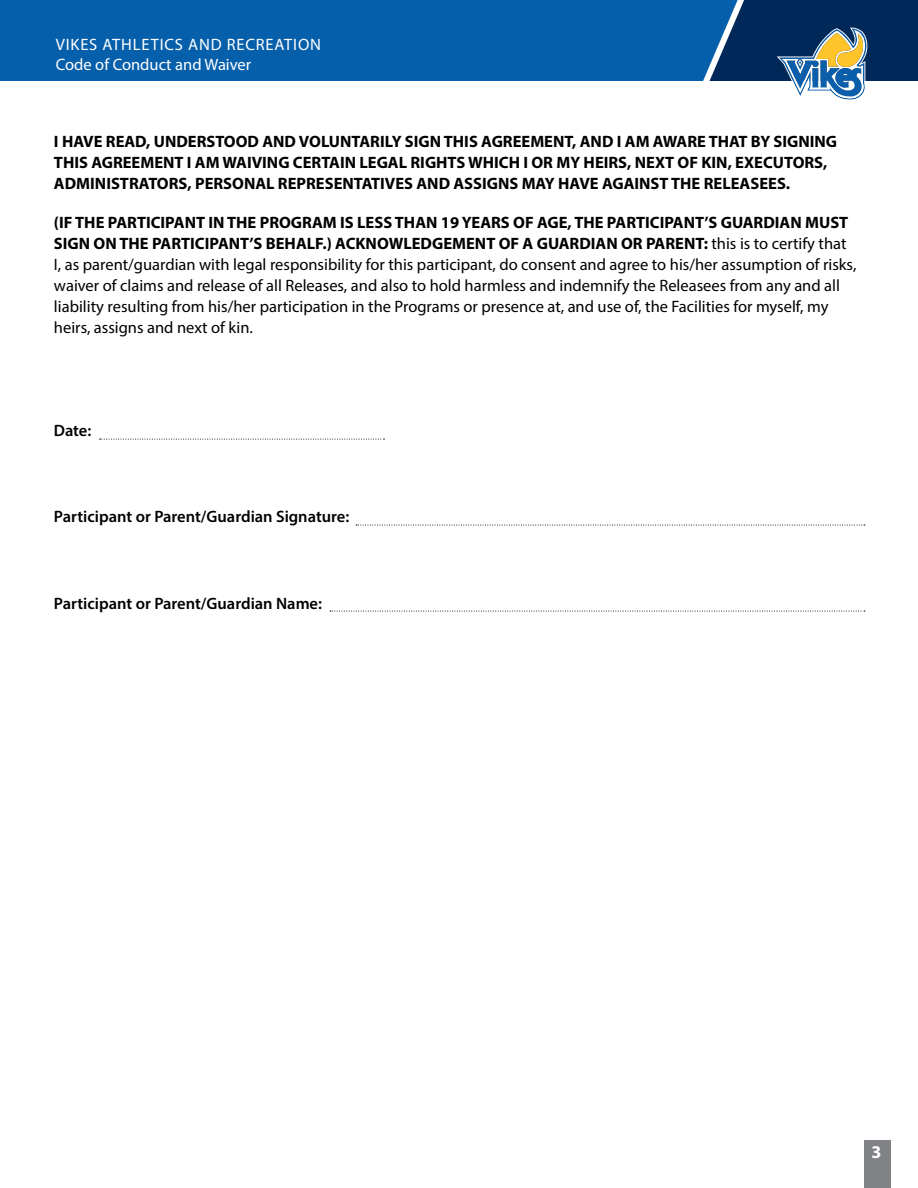
<style>
.page{position:relative;width:918px;height:1188px;background:#fff}
.page>*{position:absolute;margin:0;border:0;box-sizing:border-box;transform-origin:0 0}
.t1{font:700 18px "Myriad Pro";color:#fff}
.t2{font:16.5px/21px "Myriad Pro";color:#000}
.t3{font:700 16.5px/21px "Myriad Pro";color:#000}
.t4{font:600 16.5px "Myriad Pro";color:#000}
.t5{font:16.5px/19.8px "Myriad Pro";letter-spacing:.05em;color:#fff}
.s1{font-weight:700}
</style>
<div class="page">
<div style="left:0;top:0;width:710px;height:81px;background:#065fab"></div>
<svg style="left:710px;top:0;width:208px;height:100px"></svg>
<svg style="left:356px;top:525px;width:509px;height:1px"></svg>
<svg style="left:330px;top:611px;width:535px;height:1px"></svg>
<svg style="left:99px;top:439px;width:286px;height:1px"></svg>
<div style="left:864px;top:1140px;width:27px;height:48px;background:#808285"></div>
<p class="t5" style="left:56px;top:34px;width:267px">VIKES ATHLETICS AND RECREATION<br>Code of Conduct and Waiver</p>
<p class="t3" style="left:54px;top:131px;width:785px">I HAVE READ, UNDERSTOOD AND VOLUNTARILY SIGN THIS AGREEMENT, AND I AM AWARE THAT BY SIGNING<br>THIS AGREEMENT I AM WAIVING CERTAIN LEGAL RIGHTS WHICH I OR MY HEIRS, NEXT OF KIN, EXECUTORS,<br>ADMINISTRATORS, PERSONAL REPRESENTATIVES AND ASSIGNS MAY HAVE AGAINST THE RELEASEES.</p>
<p class="t2" style="left:54px;top:212px;width:804px"><span class="s1">(IF THE PARTICIPANT IN THE PROGRAM IS LESS THAN 19 YEARS OF AGE, THE PARTICIPANT’S GUARDIAN MUST SIGN ON THE PARTICIPANT’S BEHALF.) ACKNOWLEDGEMENT OF A GUARDIAN OR PARENT:</span> this is to certify that I, as parent/guardian with legal responsibility for this participant, do consent and agree to his/her assumption of risks, waiver of claims and release of all Releases, and also to hold harmless and indemnify the Releasees from any and all liability resulting from his/her participation in the Programs or presence at, and use of, the Facilities for myself, my heirs, assigns and next of kin.</p>
<p class="t4" style="left:54px;top:420px;width:39px">Date:</p>
<p class="t4" style="left:54px;top:506px;width:297px">Participant or Parent/Guardian Signature:</p>
<p class="t4" style="left:54px;top:593px;width:270px">Participant or Parent/Guardian Name:</p>
<p class="t1" style="left:872px;top:1141px;width:11px">3</p>
</div>
